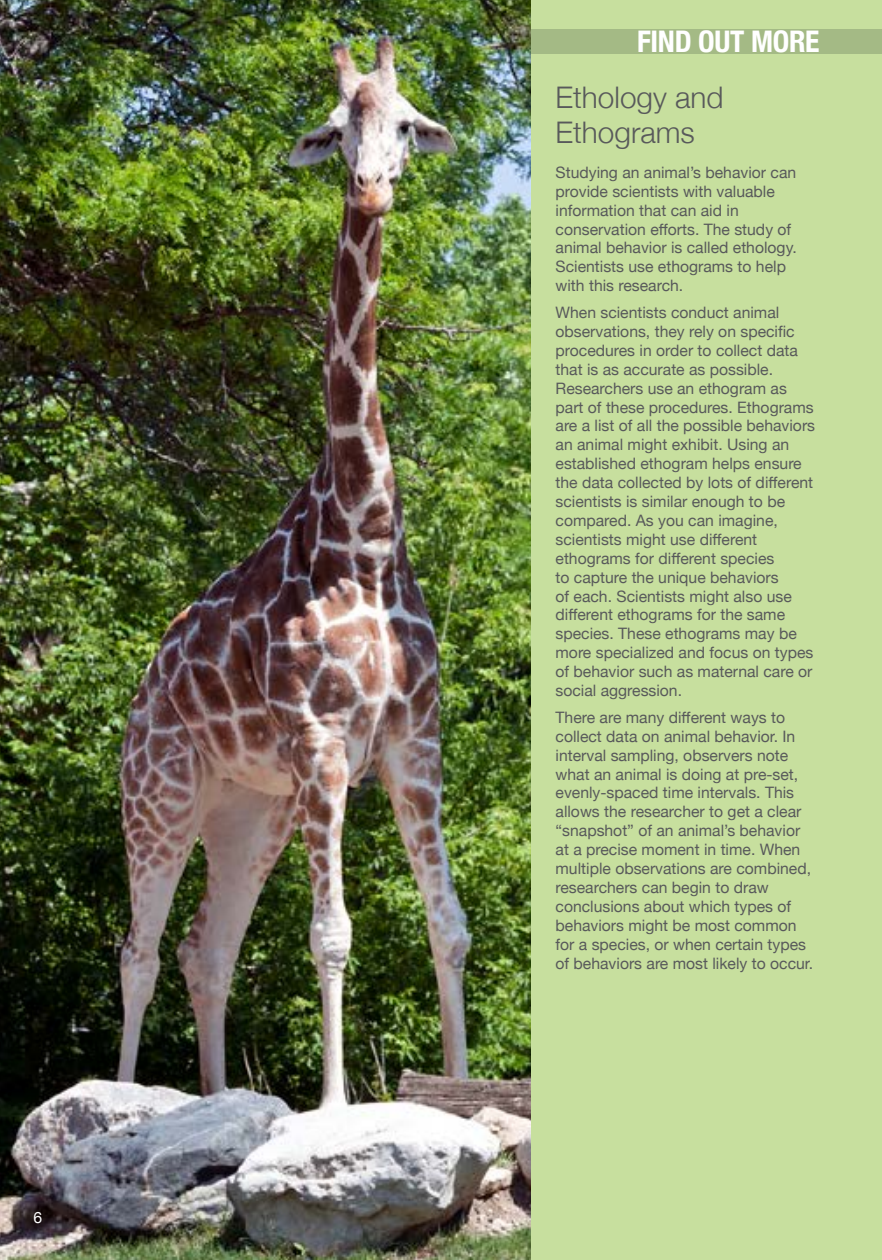
<style>
.page{position:relative;width:882px;height:1260px;background:#fff}
.page>*{position:absolute;margin:0;border:0;box-sizing:border-box;transform-origin:0 0}
.t1{font:300 29.75px/35.7px "Helvetica Neue";color:#58595b}
.t2{font:700 condensed 29.75px "Helvetica Neue";letter-spacing:-.01em;color:#fff}
.t3{font:15.75px/18.9px "Helvetica Neue";color:#58595b}
.t4{font:15.75px "Helvetica Neue";color:#fff}
</style>
<div class="page">
<img style="left:0;top:0;width:531px;height:1260px">
<div style="left:531px;top:0;width:351px;height:1260px;background:#c7df9e"></div>
<div style="left:531px;top:29px;width:351px;height:25px;background:#a4ba85"></div>
<p class="t4" style="left:34px;top:1204px;width:10px">6</p>
<h1 class="t2" style="left:637px;top:17px;width:184px">FIND OUT MORE</h1>
<h1 class="t1" style="left:556px;top:77px;width:170px">Ethology and<br>Ethograms</h1>
<p class="t3" style="left:556px;top:162px;width:243px">Studying an animal’s behavior can provide scientists with valuable information that can aid in conservation efforts. The study of animal behavior is called ethology.<br>Scientists use ethograms to help with this research.</p>
<p class="t3" style="left:556px;top:302px;width:261px">When scientists conduct animal observations, they rely on specific procedures in order to collect data that is as accurate as possible.<br>Researchers use an ethogram as part of these procedures. Ethograms are a list of all the possible behaviors an animal might exhibit. Using an established ethogram helps ensure the data collected by lots of different scientists is similar enough to be compared. As you can imagine, scientists might use different ethograms for different species<br>to capture the unique behaviors<br>of each. Scientists might also use different ethograms for the same species. These ethograms may be more specialized and focus on types of behavior such as maternal care or social aggression.</p>
<p class="t3" style="left:556px;top:707px;width:259px">There are many different ways to collect data on animal behavior. In interval sampling, observers note what an animal is doing at pre-set, evenly-spaced time intervals. This allows the researcher to get a clear “snapshot” of an animal’s behavior at a precise moment in time. When multiple observations are combined, researchers can begin to draw conclusions about which types of behaviors might be most common for a species, or when certain types of behaviors are most likely to occur.</p>
</div>
